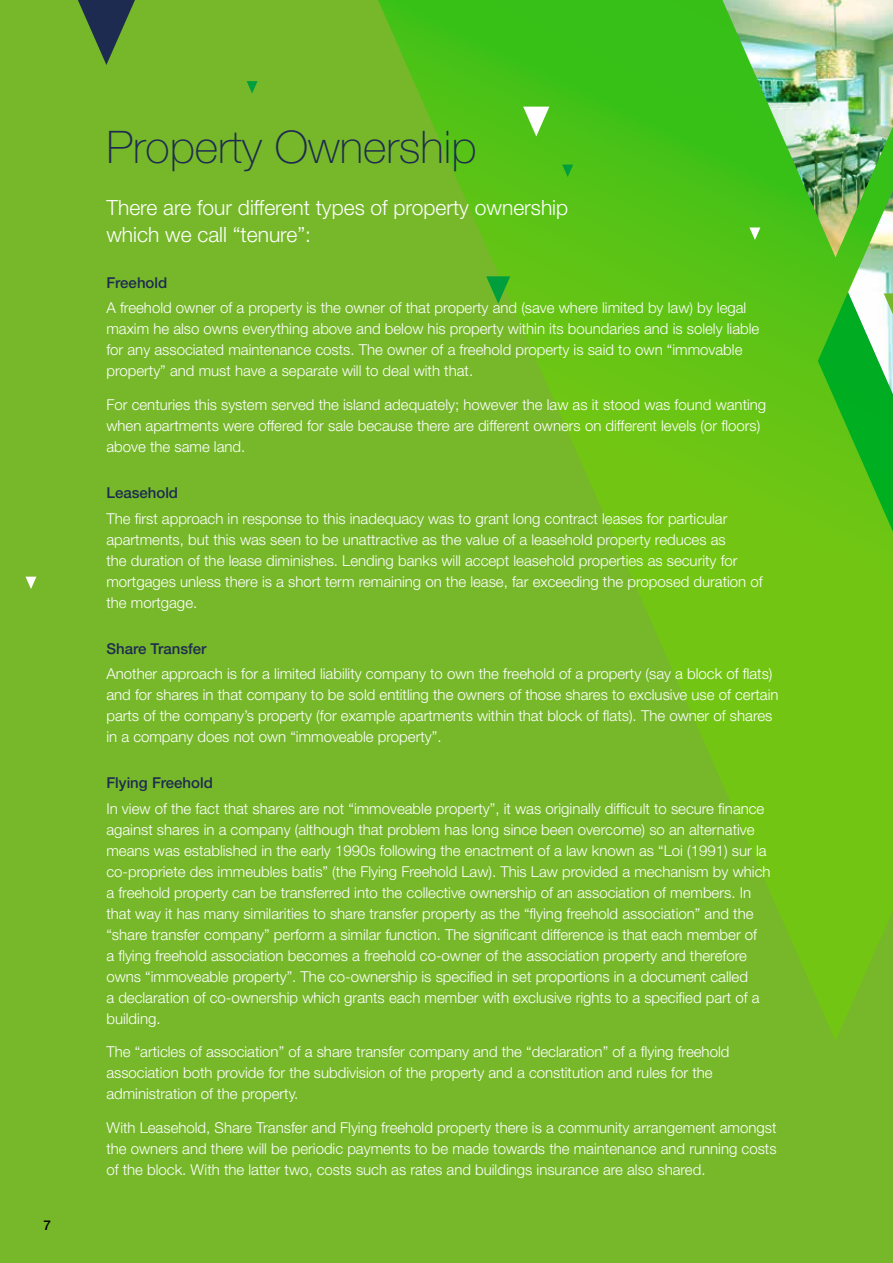
<style>
.page{position:relative;width:893px;height:1263px;background:#76b82a}
.page>*{position:absolute;margin:0;border:0;box-sizing:border-box;transform-origin:0 0}
.t1{font:100 45px "Helvetica Neue LT Pro";color:#1e2b50}
.t2{font:300 21px/27px "Helvetica Neue LT Pro";color:#fff}
.t3{font:300 15px/21px "Helvetica Neue LT Pro";color:#fff}
.t4{font:500 15px "Helvetica Neue LT Pro";color:#1e2b50}
.t5{font:500 13.5px "Helvetica Neue LT Pro";color:#000}
</style>
<div class="page">
<svg style="left:371px;top:0;width:522px;height:1041px"></svg>
<img style="left:722px;top:0;width:171px;height:257px">
<svg style="left:523px;top:107px;width:26px;height:29px"></svg>
<svg style="left:562px;top:165px;width:11px;height:12px"></svg>
<svg style="left:884px;top:293px;width:9px;height:21px"></svg>
<svg style="left:730px;top:329px;width:11px;height:12px"></svg>
<svg style="left:78px;top:0;width:68px;height:65px"></svg>
<svg style="left:247px;top:81px;width:11px;height:13px"></svg>
<svg style="left:26px;top:577px;width:10px;height:12px"></svg>
<svg style="left:486px;top:276px;width:24px;height:28px"></svg>
<p class="t5" style="left:44px;top:1217px;width:9px">7</p>
<h1 class="t1" style="left:106px;top:121px;width:372px">Property Ownership</h1>
<h2 class="t2" style="left:106px;top:193px;width:463px">There are four different types of property ownership which we call “tenure”:</h2>
<p class="t4" style="left:106px;top:274px;width:62px">Freehold</p>
<p class="t3" style="left:106px;top:297px;width:654px">A freehold owner of a property is the owner of that property and (save where limited by law) by legal maxim he also owns everything above and below his property within its boundaries and is solely liable for any associated maintenance costs. The owner of a freehold property is said to own “immovable property” and must have a separate will to deal with that.</p>
<p class="t3" style="left:106px;top:394px;width:661px">For centuries this system served the island adequately; however the law as it stood was found wanting when apartments were offered for sale because there are different owners on different levels (or floors) above the same land.</p>
<p class="t4" style="left:106px;top:484px;width:73px">Leasehold</p>
<p class="t3" style="left:106px;top:507px;width:658px">The first approach in response to this inadequacy was to grant long contract leases for particular apartments, but this was seen to be unattractive as the value of a leasehold property reduces as<br>the duration of the lease diminishes. Lending banks will accept leasehold properties as security for mortgages unless there is a short term remaining on the lease, far exceeding the proposed duration of the mortgage.</p>
<p class="t4" style="left:106px;top:640px;width:102px">Share Transfer</p>
<p class="t3" style="left:106px;top:663px;width:674px">Another approach is for a limited liability company to own the freehold of a property (say a block of flats) and for shares in that company to be sold entitling the owners of those shares to exclusive use of certain parts of the company’s property (for example apartments within that block of flats). The owner of shares in a company does not own “immoveable property”.</p>
<p class="t4" style="left:106px;top:774px;width:108px">Flying Freehold</p>
<p class="t3" style="left:106px;top:797px;width:666px">In view of the fact that shares are not “immoveable property”, it was originally difficult to secure finance against shares in a company (although that problem has long since been overcome) so an alternative means was established in the early 1990s following the enactment of a law known as “Loi (1991) sur la co-propriete des immeubles batis” (the Flying Freehold Law). This Law provided a mechanism by which a freehold property can be transferred into the collective ownership of an association of members. In that way it has many similarities to share transfer property as the “flying freehold association” and the “share transfer company” perform a similar function. The significant difference is that each member of<br>a flying freehold association becomes a freehold co-owner of the association property and therefore owns “immoveable property”. The co-ownership is specified in set proportions in a document called<br>a declaration of co-ownership which grants each member with exclusive rights to a specified part of a building.</p>
<p class="t3" style="left:106px;top:1041px;width:624px">The “articles of association” of a share transfer company and the “declaration” of a flying freehold association both provide for the subdivision of the property and a constitution and rules for the administration of the property.</p>
<p class="t3" style="left:106px;top:1117px;width:672px;text-align:justify">With Leasehold, Share Transfer and Flying freehold property there is a community arrangement amongst the owners and there will be periodic payments to be made towards the maintenance and running costs of the block. With the latter two, costs such as rates and buildings insurance are also shared.</p>
</div>
